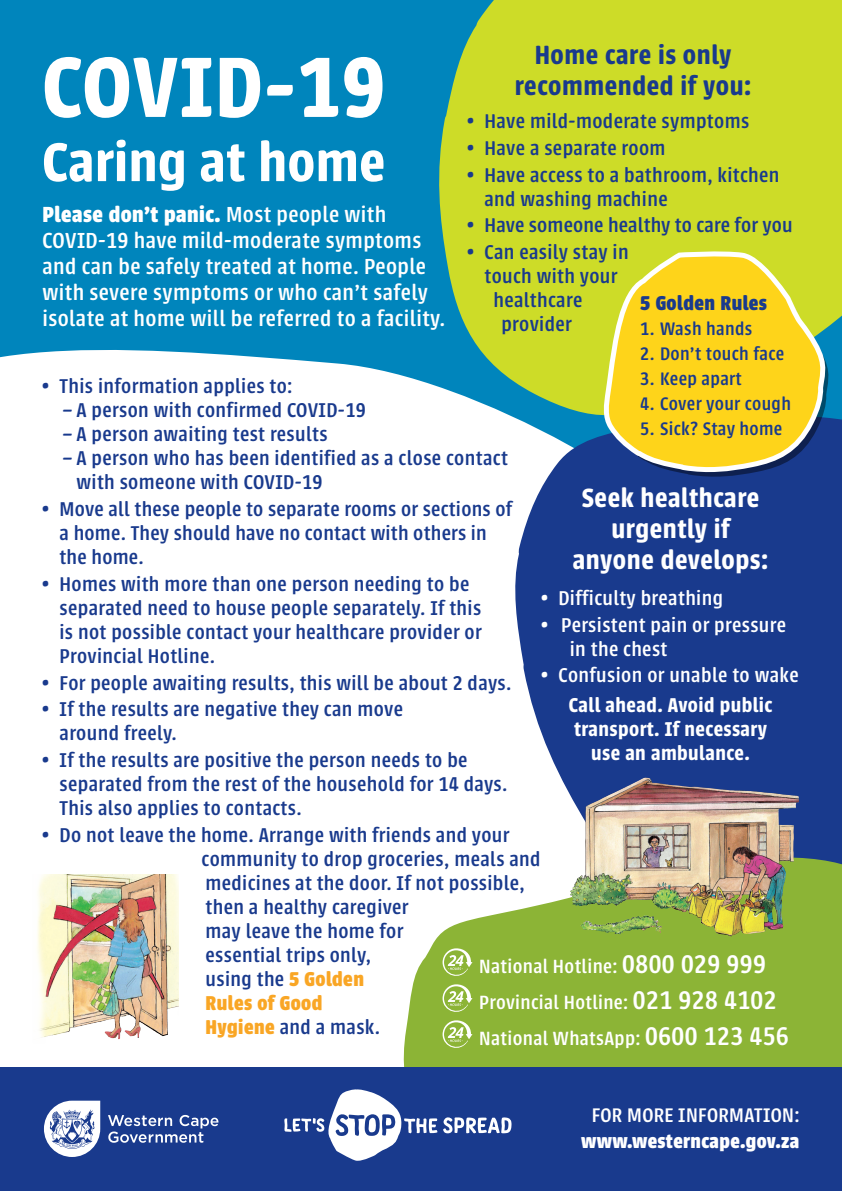
<style>
.page{position:relative;width:842px;height:1191px;background:#fff}
.page>*{position:absolute;margin:0;border:0;box-sizing:border-box;transform-origin:0 0}
.Poster_Heading{font:600 94px "Urbana";letter-spacing:.02em;color:#fff}
.Poster_Heading-2{font:600 60px "Urbana";letter-spacing:.01em;color:#fff}
.heading_WHITE{font:600 29px/31px "Urbana";letter-spacing:.02em;color:#fff;text-align:center}
.heading_BLUE{font:600 29px/31px "Urbana";letter-spacing:.02em;color:#193a8d;text-align:center}
.sub_message{font:500 24px/26px "Urbana";letter-spacing:.02em;color:#fff}
.t1{font:500 22px/24px "Urbana";letter-spacing:.02em;color:#193a8d}
.t2{font:500 22px/24px "Urbana";letter-spacing:.02em;color:#fff}
.body22_WHITE{font:600 22px/24px "Urbana";letter-spacing:.02em;color:#fff;text-align:center}
.body_22_BLUE{font:700 22px "Urbana";letter-spacing:.02em;color:#193a8d}
.t3{font:700 21.7px "Urbana";letter-spacing:.02em;color:#fff}
.t4{font:500 21.7px "Urbana";letter-spacing:.02em;color:#fff}
.body15{font:500 21.1px "Urbana";letter-spacing:.02em;color:#fff}
.t5{font:500 20px "Urbana";letter-spacing:.02em;color:#193a8d}
.s1{font-weight:700}
.s2{font-weight:700;color:#f9a625}
.s3{font-size:28.1px}
</style>
<div class="page">
<div style="left:0;top:0;width:842px;height:1067px;background:#0085bc"></div>
<div style="left:0;top:350px;width:511px;height:717px;background:#fff"></div>
<svg style="left:435px;top:0;width:407px;height:427px;background:#bcd537"></svg>
<img style="left:33px;top:874px;width:145px;height:169px">
<svg style="left:511px;top:400px;width:331px;height:402px;background:#2e4d96"></svg>
<svg style="left:396px;top:802px;width:446px;height:265px;background:#a8be6e"></svg>
<svg style="left:443px;top:948px;width:29px;height:105px;background:#a7c565"></svg>
<img style="left:570px;top:777px;width:89px;height:130px">
<svg style="left:610px;top:471px;width:221px;height:7px;background:#1a3882"></svg>
<svg style="left:597px;top:248px;width:236px;height:223px;background:#dfcb35"></svg>
<div style="left:0;top:1067px;width:842px;height:124px;background:#193a8d"></div>
<svg style="left:44px;top:1100px;width:175px;height:57px"></svg>
<svg style="left:443px;top:1117px;width:69px;height:16px"></svg>
<svg style="left:284px;top:1089px;width:153px;height:71px"></svg>
<p class="heading_BLUE" style="left:515px;top:40px;width:238px">Home care is only recommended if you:</p>
<p class="t1" style="left:467px;top:109px;width:283px">• Have mild-moderate symptoms</p>
<p class="t1" style="left:467px;top:136px;width:200px">• Have a separate room</p>
<p class="t1" style="left:484px;top:163px;width:297px;text-indent:-17px">• Have access to a bathroom, kitchen and washing machine</p>
<p class="t1" style="left:467px;top:214px;width:327px">• Have someone healthy to care for you</p>
<p class="t1" style="left:467px;top:240px;width:163px">• Can easily stay in</p>
<p class="t1" style="left:484px;top:264px;width:134px">touch with your</p>
<p class="t1" style="left:493px;top:288px;width:90px">healthcare</p>
<p class="t1" style="left:501px;top:312px;width:72px">provider</p>
<p class="Poster_Heading" style="left:43px;top:34px;width:344px">COVID-19</p>
<p class="Poster_Heading-2" style="left:43px;top:128px;width:344px">Caring at home</p>
<p class="sub_message" style="left:43px;top:202px;width:404px"><span class="s1">Please don’t panic.</span> Most people with COVID-19 have mild-moderate symptoms and can be safely treated at home. People with severe symptoms or who can’t safely isolate at home will be referred to a facility.</p>
<p class="body_22_BLUE" style="left:640px;top:291px;width:128px">5 Golden Rules</p>
<p class="t5" style="left:640px;top:318px;width:113px">1. Wash hands</p>
<p class="t5" style="left:640px;top:343px;width:146px">2. Don’t touch face</p>
<p class="t5" style="left:640px;top:368px;width:103px">3. Keep apart</p>
<p class="t5" style="left:640px;top:392px;width:152px">4. Cover your cough</p>
<p class="t5" style="left:640px;top:417px;width:144px">5. Sick? Stay home</p>
<p class="t1" style="left:43px;top:374px;width:251px">• This information applies to:</p>
<p class="t1" style="left:62px;top:398px;width:305px">– A person with confirmed COVID-19</p>
<p class="t1" style="left:62px;top:422px;width:267px">– A person awaiting test results</p>
<p class="t1" style="left:77px;top:446px;width:433px;text-indent:-14px">– A person who has been identified as a close contact with someone with COVID-19</p>
<p class="t1" style="left:60px;top:497px;width:454px;text-indent:-17px">• Move all these people to separate rooms or sections of a home. They should have no contact with others in the home.</p>
<p class="t1" style="left:60px;top:572px;width:424px;text-indent:-17px">• Homes with more than one person needing to be separated need to house people separately. If this is not possible contact your healthcare provider or Provincial Hotline.</p>
<p class="t1" style="left:43px;top:670px;width:470px">• For people awaiting results, this will be about 2 days.</p>
<p class="t1" style="left:60px;top:697px;width:345px;text-indent:-17px">• If the results are negative they can move around freely.</p>
<p class="t1" style="left:60px;top:748px;width:449px;text-indent:-17px">• If the results are positive the person needs to be separated from the rest of the household for 14 days.<br>This also applies to contacts.</p>
<p class="t1" style="left:202px;top:823px;width:341px;text-indent:-159px">• Do not leave the home. Arrange with friends and your community to drop groceries, meals and medicines at the door. If not possible, then a healthy caregiver<br>may leave the home for<br>essential trips only,<br>using the <span class="s2">5 Golden<br>Rules of Good<br>Hygiene</span> and a mask.</p>
<p class="heading_WHITE" style="left:573px;top:483px;width:197px">Seek healthcare urgently if anyone develops:</p>
<p class="t2" style="left:541px;top:586px;width:183px">• Difficulty breathing</p>
<p class="t2" style="left:570px;top:613px;width:218px;text-indent:-28px">• Persistent pain or pressure in the chest</p>
<p class="t2" style="left:541px;top:663px;width:259px">• Confusion or unable to wake</p>
<p class="body22_WHITE" style="left:569px;top:693px;width:205px">Call ahead. Avoid public transport. If necessary use an ambulance.</p>
<p class="body15" style="left:479px;top:954px;width:288px">National Hotline: <span class="s3">0800 029 999</span></p>
<p class="body15" style="left:479px;top:990px;width:299px">Provincial Hotline: <span class="s3">021 928 4102</span></p>
<p class="body15" style="left:479px;top:1026px;width:311px">National WhatsApp: <span class="s3">0600 123 456</span></p>
<p class="t4" style="left:592px;top:1103px;width:209px">FOR MORE INFORMATION:</p>
<p class="t3" style="left:581px;top:1129px;width:220px">www.westerncape.gov.za</p>
</div>
